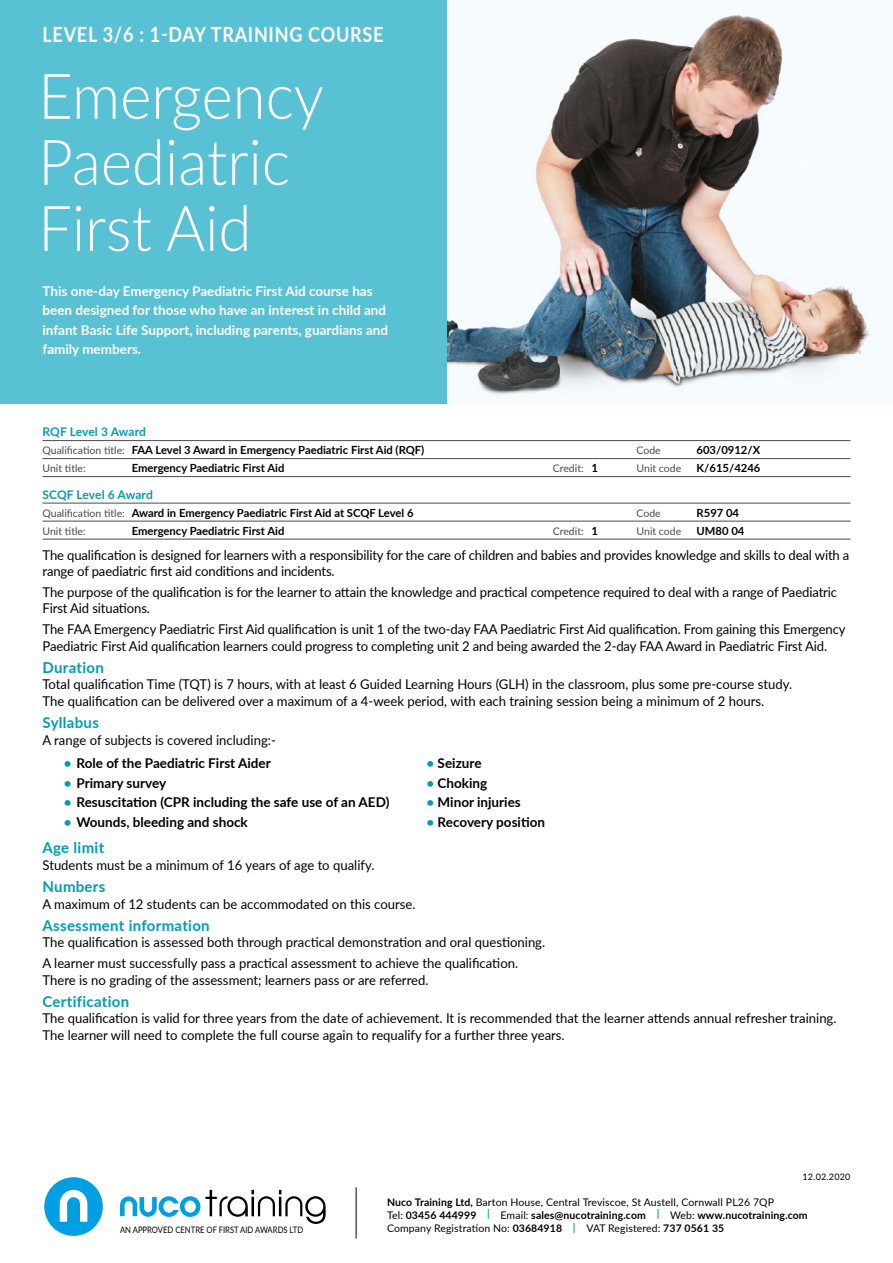
<style>
.page{position:relative;width:893px;height:1263px;background:#fff}
.page>*{position:absolute;margin:0;border:0;box-sizing:border-box;transform-origin:0 0}
.t1{font:300 63px/66px "Lato";color:#fff;scale:.95 1}
.t2{font:700 21px "Lato";letter-spacing:.04em;color:#fff;scale:.86 1}
.t3{font:700 15px "Lato";letter-spacing:.02em;color:#009cb4}
.t4{font:13.5px/16.5px "Lato";letter-spacing:-.01em;color:#000}
.t5{font:700 13.5px "Lato";color:#000}
.t6{font:700 13.5px/19.5px "Lato";color:#fff}
.t7{font:700 12px "Lato";letter-spacing:-.005em;color:#009cb4}
.t8{font:700 11.25px "Lato";color:#000}
.t9{font:10.5px/13.2px "Lato";letter-spacing:.01em;color:#000}
.t10{font:10.5px "Lato";color:#4a4a49}
.t11{font:9px "Lato";letter-spacing:.025em;color:#000}
.t12{font:8.85px "Lato";color:#000;scale:.86 1}
.s1{font-weight:400;font-size:10.5px;color:#4a4a49}
.s2{font-weight:700;font-size:11.25px;color:#000}
.s3{color:#009cb4}
.s4{font-weight:700}
.s5{font-weight:700;color:#009fe3}
</style>
<div class="page">
<svg style="left:120px;top:1190px;width:206px;height:34px"></svg>
<svg style="left:44px;top:1177px;width:59px;height:59px"></svg>
<hr style="left:356px;top:1187px;width:1px;height:51px;background:#000">
<hr style="left:43px;top:440px;width:807px;height:1px;background:#4a4a49">
<hr style="left:43px;top:458px;width:807px;height:1px;background:#4a4a49">
<hr style="left:43px;top:476px;width:807px;height:1px;background:#4a4a49">
<hr style="left:43px;top:503px;width:807px;height:1px;background:#4a4a49">
<hr style="left:43px;top:521px;width:807px;height:1px;background:#4a4a49">
<hr style="left:43px;top:539px;width:807px;height:1px;background:#4a4a49">
<img style="left:446px;top:0;width:427px;height:404px">
<div style="left:0;top:0;width:446px;height:404px;background:#59c1d4"></div>
<h2 class="t2" style="left:43px;top:19px;width:398px">LEVEL 3/6 : 1-DAY TRAINING COURSE</h2>
<h1 class="t1" style="left:38px;top:61px;width:302px">Emergency<br>Paediatric<br>First Aid</h1>
<p class="t6" style="left:43px;top:280px;width:347px">This one-day Emergency Paediatric First Aid course has been designed for those who have an interest in child and infant Basic Life Support, including parents, guardians and family members.</p>
<p class="t7" style="left:43px;top:423px;width:105px">RQF Level 3 Award</p>
<p class="t8" style="left:43px;top:442px;width:383px"><span class="s1">Qualification title:</span> FAA Level 3 Award in Emergency Paediatric First Aid (RQF)</p>
<p class="t10" style="left:637px;top:443px;width:26px">Code</p>
<p class="t8" style="left:697px;top:442px;width:65px">603/0912/X</p>
<p class="t10" style="left:43px;top:461px;width:45px">Unit title:</p>
<p class="t8" style="left:132px;top:460px;width:154px">Emergency Paediatric First Aid</p>
<p class="t10" style="left:553px;top:461px;width:47px">Credit: <span class="s2">1</span></p>
<p class="t10" style="left:637px;top:461px;width:46px">Unit code</p>
<p class="t8" style="left:697px;top:460px;width:65px">K/615/4246</p>
<p class="t7" style="left:43px;top:485px;width:112px">SCQF Level 6 Award</p>
<p class="t8" style="left:43px;top:504px;width:372px"><span class="s1">Qualification title:</span> Award in Emergency Paediatric First Aid at SCQF Level 6</p>
<p class="t10" style="left:637px;top:505px;width:26px">Code</p>
<p class="t8" style="left:697px;top:504px;width:44px">R597 04</p>
<p class="t10" style="left:43px;top:523px;width:45px">Unit title:</p>
<p class="t8" style="left:132px;top:522px;width:154px">Emergency Paediatric First Aid</p>
<p class="t10" style="left:553px;top:523px;width:47px">Credit: <span class="s2">1</span></p>
<p class="t10" style="left:637px;top:523px;width:46px">Unit code</p>
<p class="t8" style="left:697px;top:522px;width:49px">UM80 04</p>
<p class="t4" style="left:43px;top:546px;width:808px">The qualification is designed for learners with a responsibility for the care of children and babies and provides knowledge and skills to deal with a range of paediatric first aid conditions and incidents.</p>
<p class="t4" style="left:43px;top:583px;width:796px">The purpose of the qualification is for the learner to attain the knowledge and practical competence required to deal with a range of Paediatric<br>First Aid situations.</p>
<p class="t4" style="left:43px;top:620px;width:805px">The FAA Emergency Paediatric First Aid qualification is unit 1 of the two-day FAA Paediatric First Aid qualification. From gaining this Emergency<br>Paediatric First Aid qualification learners could progress to completing unit 2 and being awarded the 2-day FAA Award in Paediatric First Aid.</p>
<p class="t3" style="left:43px;top:656px;width:63px">Duration</p>
<p class="t4" style="left:43px;top:676px;width:751px">Total qualification Time (TQT) is 7 hours, with at least 6 Guided Learning Hours (GLH) in the classroom, plus some pre-course study.<br>The qualification can be delivered over a maximum of a 4-week period, with each training session being a minimum of 2 hours.</p>
<p class="t3" style="left:43px;top:712px;width:58px">Syllabus</p>
<p class="t4" style="left:43px;top:731px;width:235px">A range of subjects is covered including:-</p>
<p class="t5" style="left:64px;top:753px;width:209px"><span class="s3">•</span> Role of the Paediatric First Aider</p>
<p class="t5" style="left:427px;top:753px;width:56px"><span class="s3">•</span> Seizure</p>
<p class="t5" style="left:64px;top:773px;width:104px"><span class="s3">•</span> Primary survey</p>
<p class="t5" style="left:427px;top:773px;width:62px"><span class="s3">•</span> Choking</p>
<p class="t5" style="left:64px;top:792px;width:327px"><span class="s3">•</span> Resuscitation (CPR including the safe use of an AED)</p>
<p class="t5" style="left:427px;top:792px;width:96px"><span class="s3">•</span> Minor injuries</p>
<p class="t5" style="left:64px;top:812px;width:186px"><span class="s3">•</span> Wounds, bleeding and shock</p>
<p class="t5" style="left:427px;top:812px;width:120px"><span class="s3">•</span> Recovery position</p>
<p class="t3" style="left:43px;top:837px;width:63px">Age limit</p>
<p class="t4" style="left:43px;top:856px;width:333px">Students must be a minimum of 16 years of age to qualify.</p>
<p class="t3" style="left:43px;top:876px;width:64px">Numbers</p>
<p class="t4" style="left:43px;top:895px;width:374px">A maximum of 12 students can be accommodated on this course.</p>
<p class="t3" style="left:43px;top:914px;width:169px">Assessment information</p>
<p class="t4" style="left:43px;top:932px;width:504px;line-height:20.7px">The qualification is assessed both through practical demonstration and oral questioning.<br>A learner must successfully pass a practical assessment to achieve the qualification.</p>
<p class="t4" style="left:43px;top:971px;width:388px">There is no grading of the assessment; learners pass or are referred.</p>
<p class="t3" style="left:43px;top:990px;width:88px">Certification</p>
<p class="t4" style="left:43px;top:1010px;width:795px">The qualification is valid for three years from the date of achievement. It is recommended that the learner attends annual refresher training.<br>The learner will need to complete the full course again to requalify for a further three years.</p>
<p class="t11" style="left:802px;top:1170px;width:50px">12.02.2020</p>
<p class="t9" style="left:387px;top:1195px;width:422px"><span class="s4">Nuco Training Ltd,</span> Barton House, Central Treviscoe, St Austell, Cornwall PL26 7QP<br>Tel: <span class="s4">03456 444999</span> <span class="s5">|</span> Email: <span class="s4">sales@nucotraining.com</span> <span class="s5">|</span> Web: <span class="s4">www.nucotraining.com<br></span>Company Registration No: <span class="s4">03684918</span> <span class="s5">|</span></p>
<p class="t12" style="left:120px;top:1223px;width:214px">AN APPROVED CENTRE OF FIRST AID AWARDS LTD</p>
<p class="t9" style="left:586px;top:1221px;width:139px">VAT Registered: <span class="s4">737 0561 35</span></p>
</div>
